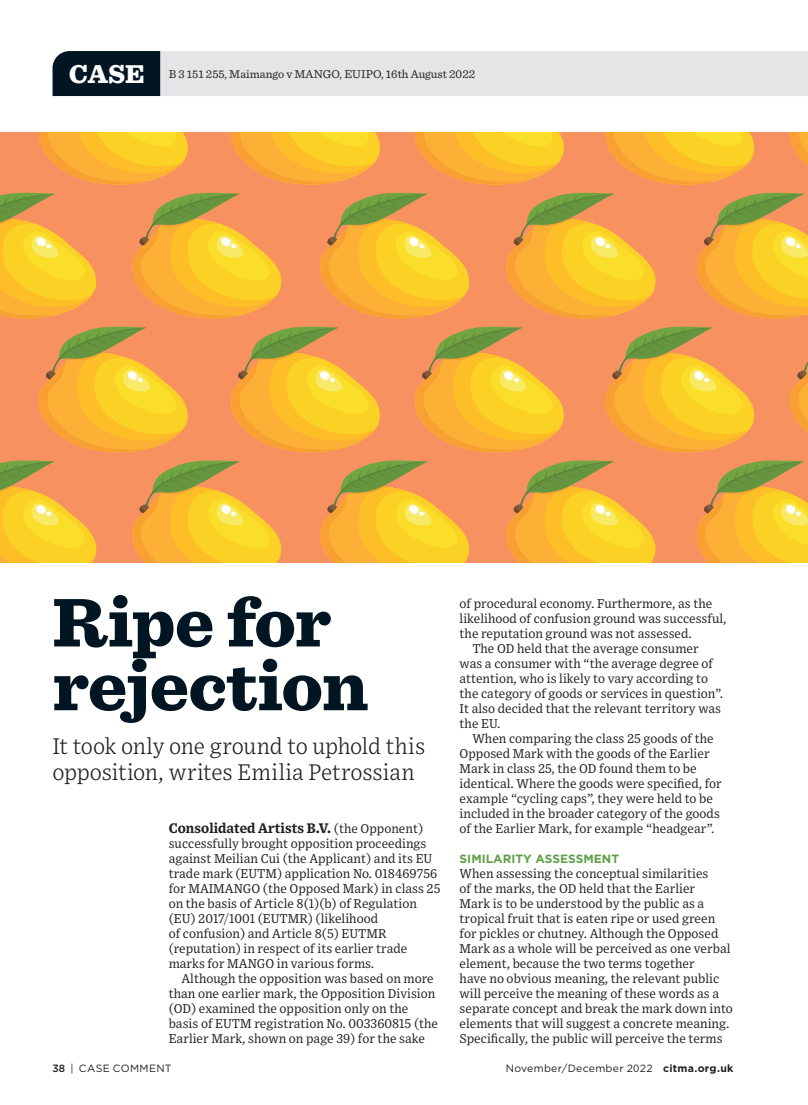
<style>
.page{position:relative;width:808px;height:1105px;background:#fff}
.page>*{position:absolute;margin:0;border:0;box-sizing:border-box;transform-origin:0 0}
.t1{font:900 72px/63.8px "Sentinel";letter-spacing:-.015em;color:#011622}
.t2{font:900 27px "Sentinel";color:#fff}
.t3{font:300 22.5px/25.5px "Exchange";letter-spacing:-.01em;color:#231f20}
.t4{font:700 13.8px "Exchange";color:#231f20}
.t5{font:12.75px/15px "Exchange";color:#231f20}
.t6{font:12px "Sentinel";color:#231f20}
.t7{font:700 12px "Gotham";color:#60a04a}
.t8{font:10.5px "Gotham";letter-spacing:.025em;color:#231f20}
.s1{font-weight:400;font-size:12.75px}
.s2{font-weight:500}
.s3{font-weight:700}
</style>
<div class="page">
<svg style="left:0;top:132px;width:807px;height:430px;background:#f0a947"></svg>
<svg style="left:52px;top:51px;width:755px;height:45px;background:#c4c7cb"></svg>
<h2 class="t2" style="left:69px;top:58px;width:77px">CASE</h2>
<p class="t6" style="left:169px;top:70px;width:308px">B 3 151 255, Maimango v MANGO, EUIPO, 16th August 2022</p>
<h1 class="t1" style="left:52px;top:590px;width:317px">Ripe for rejection</h1>
<h3 class="t3" style="left:52px;top:735px;width:374px">It took only one ground to uphold this opposition, writes Emilia Petrossian</h3>
<p class="t4" style="left:169px;top:820px;width:256px">Consolidated Artists B.V. <span class="s1">(the Opponent)</span></p>
<p class="t5" style="left:169px;top:836px;width:273px">successfully brought opposition proceedings against Meilian Cui (the Applicant) and its EU trade mark (EUTM) application No. 018469756 for MAIMANGO (the Opposed Mark) in class 25 on the basis of Article 8(1)(b) of Regulation (EU) 2017/1001 (EUTMR) (likelihood<br>of confusion) and Article 8(5) EUTMR (reputation) in respect of its earlier trade marks for MANGO in various forms.</p>
<p class="t5" style="left:169px;top:971px;width:271px;text-indent:13px">Although the opposition was based on more than one earlier mark, the Opposition Division (OD) examined the opposition only on the basis of EUTM registration No. 003360815 (the Earlier Mark, shown on page 39) for the sake</p>
<p class="t5" style="left:459px;top:596px;width:254px">of procedural economy. Furthermore, as the</p>
<p class="t5" style="left:459px;top:611px;width:268px">likelihood of confusion ground was successful,</p>
<p class="t5" style="left:459px;top:626px;width:234px">the reputation ground was not assessed.</p>
<p class="t5" style="left:472px;top:641px;width:228px">The OD held that the average consumer</p>
<p class="t5" style="left:459px;top:656px;width:255px">was a consumer with “the average degree of</p>
<p class="t5" style="left:459px;top:671px;width:250px">attention, who is likely to vary according to</p>
<p class="t5" style="left:459px;top:686px;width:265px">the category of goods or services in question”.</p>
<p class="t5" style="left:459px;top:701px;width:263px">It also decided that the relevant territory was</p>
<p class="t5" style="left:459px;top:716px;width:43px">the EU.</p>
<p class="t5" style="left:472px;top:731px;width:243px">When comparing the class 25 goods of the</p>
<p class="t5" style="left:459px;top:746px;width:251px">Opposed Mark with the goods of the Earlier</p>
<p class="t5" style="left:459px;top:761px;width:238px">Mark in class 25, the OD found them to be</p>
<p class="t5" style="left:459px;top:776px;width:264px">identical. Where the goods were specified, for</p>
<p class="t5" style="left:459px;top:791px;width:255px">example “cycling caps”, they were held to be</p>
<p class="t5" style="left:459px;top:806px;width:262px">included in the broader category of the goods</p>
<p class="t5" style="left:459px;top:821px;width:256px">of the Earlier Mark, for example “headgear”.</p>
<p class="t7" style="left:459px;top:854px;width:161px">SIMILARITY ASSESSMENT</p>
<p class="t5" style="left:459px;top:866px;width:275px">When assessing the conceptual similarities<br>of the marks, the OD held that the Earlier<br>Mark is to be understood by the public as a tropical fruit that is eaten ripe or used green for pickles or chutney. Although the Opposed Mark as a whole will be perceived as one verbal element, because the two terms together<br>have no obvious meaning, the relevant public will perceive the meaning of these words as a separate concept and break the mark down into elements that will suggest a concrete meaning.<br>Specifically, the public will perceive the terms</p>
<p class="t8" style="left:52px;top:1064px;width:121px"><span class="s2">38</span> | CASE COMMENT</p>
<p class="t8" style="left:505px;top:1064px;width:229px">November/December 2022 <span class="s3">citma.org.uk</span></p>
</div>
